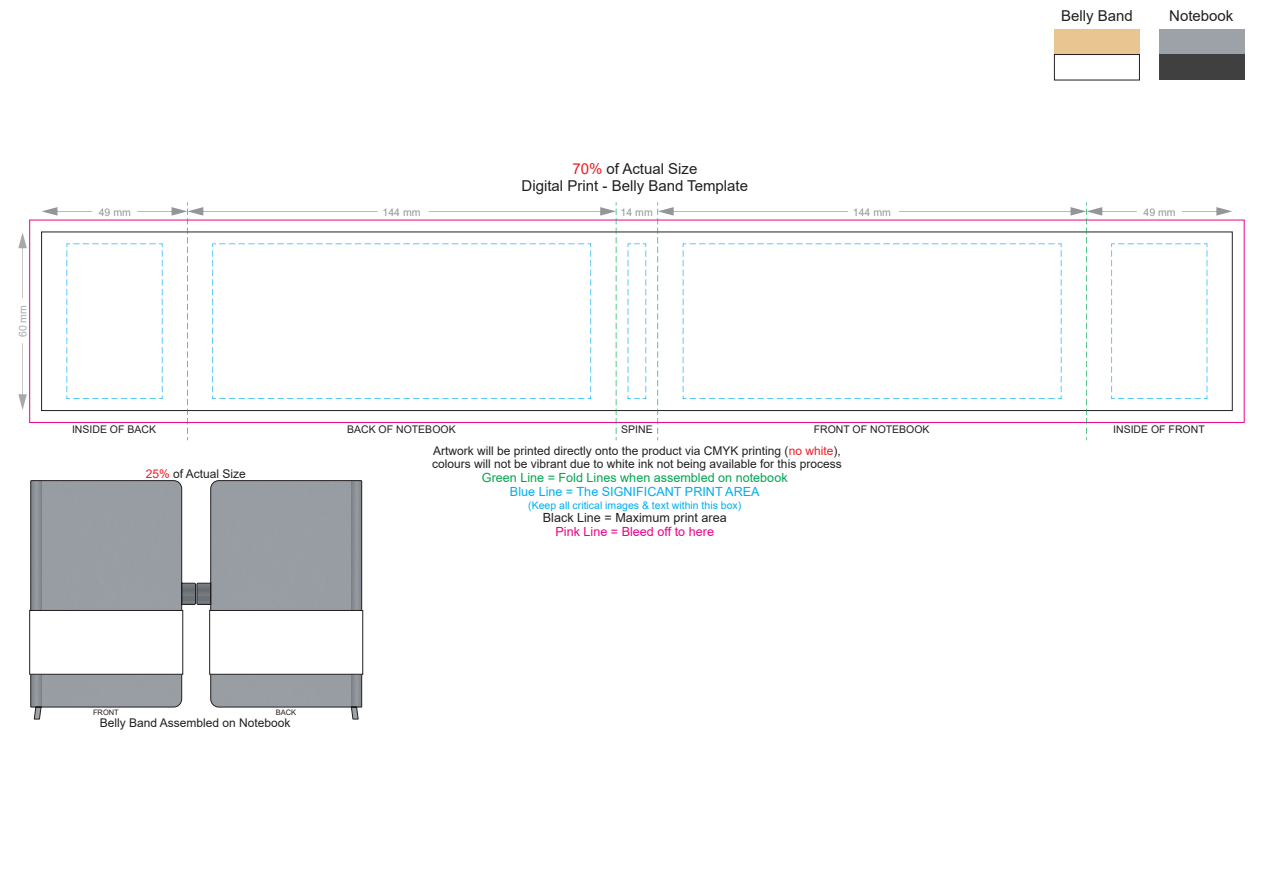
<style>
.page{position:relative;width:1263px;height:893px;background:#fff}
.page>*{position:absolute;margin:0;border:0;box-sizing:border-box;transform-origin:0 0}
.t1{font:15px/16.8px "Arial";color:#231f20;text-align:center}
.t2{font:12.6px "Arial";color:#00a650}
.t3{font:12.6px "Arial";color:#00aeef}
.t4{font:12.6px "Arial";color:#231f20}
.t5{font:12.6px "Arial";color:#ec008c}
.t6{font:12px/13.4px "Arial";color:#231f20}
.t7{font:10.5px "Arial";color:#231f20}
.t8{font:10.5px "Arial";color:#00aeef}
.t9{font:10.5px "Arial";color:#939598}
.t10{font:10.5px "Arial";color:#a7a9ac}
.t11{font:7.5px "Arial";color:#231f20}
.s1{color:#ed1c24}
</style>
<div class="page">
<svg style="left:30px;top:480px;width:332px;height:240px"></svg>
<svg style="left:628px;top:244px;width:18px;height:155px"></svg>
<svg style="left:18px;top:343px;width:9px;height:67px"></svg>
<svg style="left:18px;top:233px;width:9px;height:65px"></svg>
<svg style="left:429px;top:202px;width:188px;height:238px"></svg>
<svg style="left:42px;top:202px;width:336px;height:238px"></svg>
<svg style="left:899px;top:202px;width:333px;height:238px"></svg>
<svg style="left:657px;top:202px;width:191px;height:238px"></svg>
<div style="left:210px;top:610px;width:153px;height:64px;background:#fff;border:1px solid #231f20"></div>
<div style="left:30px;top:610px;width:153px;height:64px;background:#fff;border:1px solid #231f20"></div>
<div style="left:1054px;top:29px;width:85px;height:26px;background:#e9c691"></div>
<div style="left:1054px;top:54px;width:85px;height:26px;background:#fff;border:1px solid #231f20"></div>
<div style="left:1159px;top:29px;width:85px;height:26px;background:#9ca2a7"></div>
<div style="left:1159px;top:55px;width:85px;height:25px;background:#404041"></div>
<p class="t1" style="left:1061px;top:7px;width:73px">Belly Band</p>
<p class="t1" style="left:1169px;top:7px;width:66px">Notebook</p>
<p class="t10" style="left:15px;top:337px;width:34px;rotate:-90deg">60 mm</p>
<p class="t1" style="left:522px;top:160px;width:228px"><span class="s1">70%</span> of Actual Size<br>Digital Print - Belly Band Template</p>
<p class="t9" style="left:99px;top:205px;width:34px">49 mm</p>
<p class="t9" style="left:383px;top:205px;width:39px">144 mm</p>
<p class="t9" style="left:621px;top:205px;width:34px">14 mm</p>
<p class="t9" style="left:853px;top:205px;width:39px">144 mm</p>
<p class="t9" style="left:1143px;top:205px;width:34px">49 mm</p>
<p class="t7" style="left:72px;top:423px;width:86px">INSIDE OF BACK</p>
<p class="t7" style="left:347px;top:423px;width:110px">BACK OF NOTEBOOK</p>
<p class="t7" style="left:621px;top:423px;width:33px">SPINE</p>
<p class="t7" style="left:814px;top:423px;width:117px">FRONT OF NOTEBOOK</p>
<p class="t7" style="left:1113px;top:423px;width:93px">INSIDE OF FRONT</p>
<p class="t2" style="left:482px;top:469px;width:307px">Green Line = Fold Lines when assembled on notebook</p>
<p class="t3" style="left:510px;top:483px;width:251px">Blue Line = The SIGNIFICANT PRINT AREA</p>
<p class="t8" style="left:528px;top:498px;width:214px">(Keep all critical images &amp; text within this box)</p>
<p class="t4" style="left:543px;top:509px;width:185px">Black Line = Maximum print area</p>
<p class="t5" style="left:555px;top:523px;width:160px">Pink Line = Bleed off to here</p>
<p class="t6" style="left:432px;top:444px;width:411px">Artwork will be printed directly onto the product via CMYK printing (<span class="s1">no white</span>), colours will not be vibrant due to white ink not being available for this process</p>
<p class="t6" style="left:146px;top:467px;width:102px"><span class="s1">25%</span> of Actual Size</p>
<p class="t11" style="left:93px;top:707px;width:27px">FRONT</p>
<p class="t11" style="left:276px;top:707px;width:22px">BACK</p>
<p class="t6" style="left:100px;top:716px;width:192px">Belly Band Assembled on Notebook</p>
</div>
